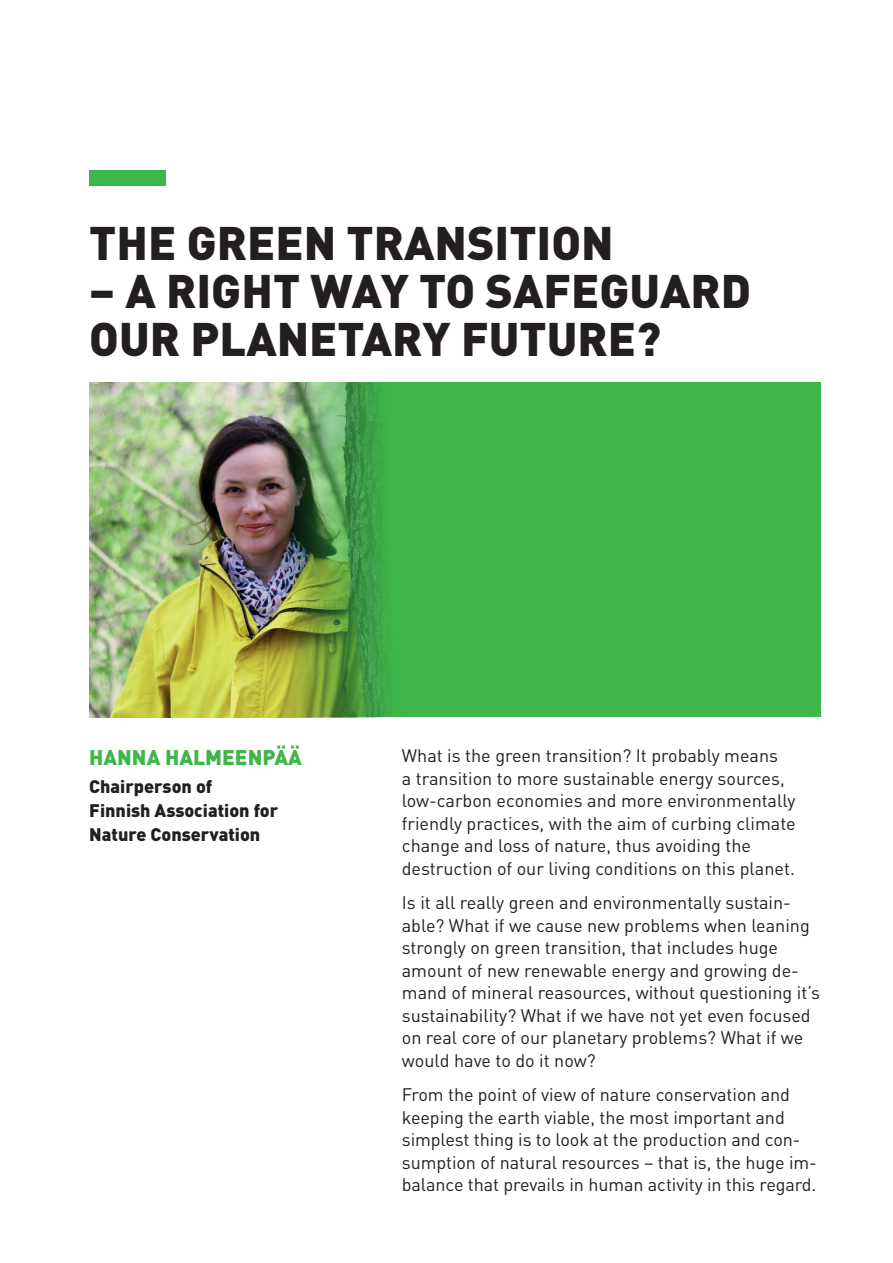
<style>
.page{position:relative;width:893px;height:1263px;background:#fff}
.page>*{position:absolute;margin:0;border:0;box-sizing:border-box;transform-origin:0 0}
.t1{font:900 46.5px/48px "DIN Pro";color:#231f20}
.t2{font:900 21px "DIN Pro";color:#3eb649}
.t3{font:18px/22.5px "DIN Pro";color:#231f20}
.t4{font:900 18px/24px "DIN Pro";color:#231f20}
</style>
<div class="page">
<div style="left:89px;top:383px;width:732px;height:334px;background:#3eb649"></div>
<img style="left:89px;top:383px;width:299px;height:334px">
<div style="left:89px;top:170px;width:76px;height:15px;background:#3eb649"></div>
<h1 class="t1" style="left:89px;top:218px;width:526px">THE GREEN TRANSITION</h1>
<h1 class="t1" style="left:89px;top:266px;width:663px">– A RIGHT WAY TO SAFEGUARD<br>OUR PLANETARY FUTURE?</h1>
<p class="t2" style="left:89px;top:743px;width:214px">HANNA HALMEENPÄÄ</p>
<p class="t4" style="left:89px;top:774px;width:191px">Chairperson of<br>Finnish Association for<br>Nature Conservation</p>
<p class="t3" style="left:402px;top:744px;width:395px">What is the green transition? It probably means<br>a transition to more sustainable energy sources, low-carbon economies and more environmentally friendly practices, with the aim of curbing climate change and loss of nature, thus avoiding the destruction of our living conditions on this planet.</p>
<p class="t3" style="left:402px;top:891px;width:420px">Is it all really green and environmentally sustain&shy;able? What if we cause new problems when leaning strongly on green transition, that includes huge amount of new renewable energy and growing de&shy;mand of mineral reasources, without questioning it’s sustainability? What if we have not yet even focused on real core of our planetary problems? What if we would have to do it now?</p>
<p class="t3" style="left:402px;top:1083px;width:417px">From the point of view of nature conservation and keeping the earth viable, the most important and simplest thing is to look at the production and con&shy;sumption of natural resources – that is, the huge im&shy;balance that prevails in human activity in this regard.</p>
</div>
